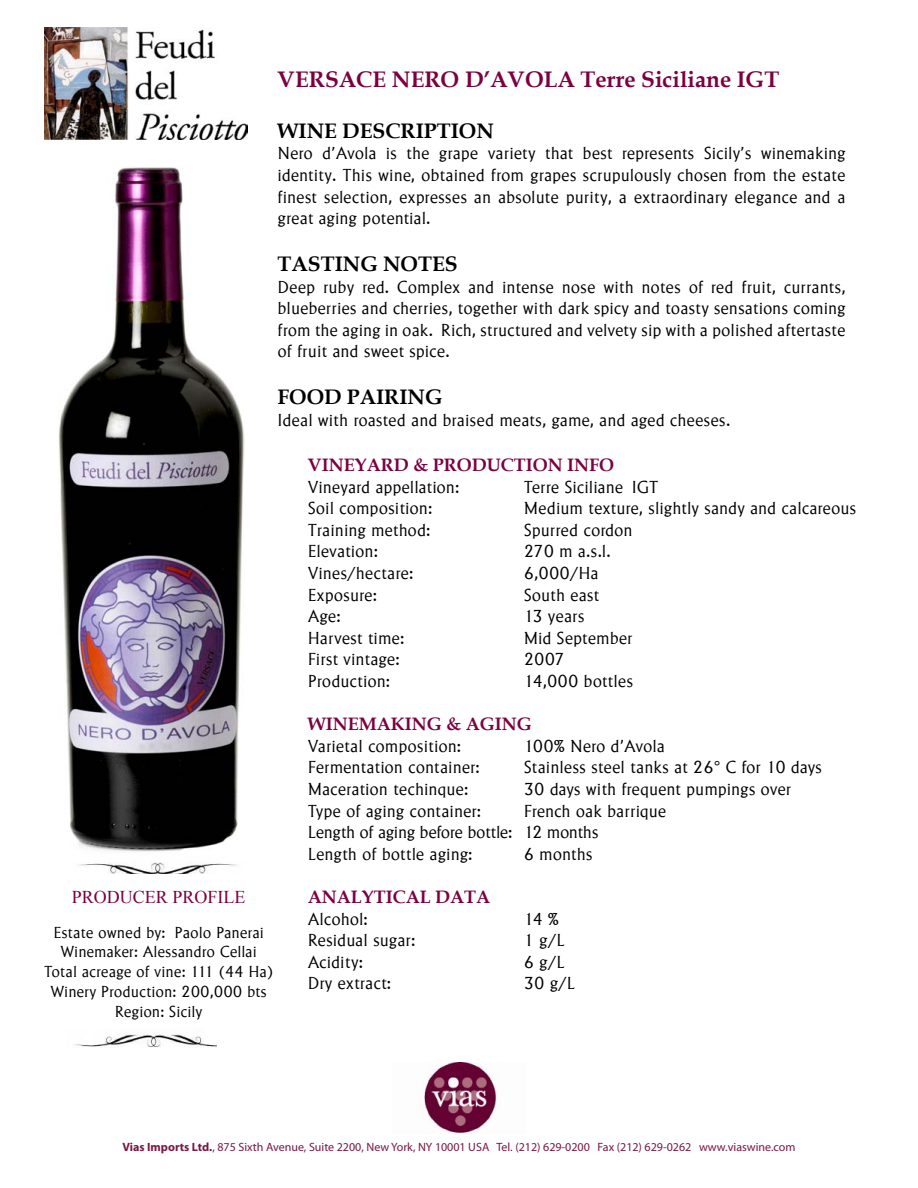
<style>
.page{position:relative;width:918px;height:1188px;background:#fff}
.page>*{position:absolute;margin:0;border:0;box-sizing:border-box;transform-origin:0 0}
.t1{font:700 22.5px "Book Antiqua";color:#7c0040}
.t2{font:700 21px "Book Antiqua";color:#000}
.t3{font:300 18px/21.6px "Adelon";letter-spacing:-.005em;color:#000;text-align:justify}
.t4{font:700 18px "Book Antiqua";color:#7c0040}
.t5{font:18px "Times New Roman";color:#7c0040}
.t6{font:300 16.5px/19.8px "Adelon";letter-spacing:-.005em;color:#000;text-align:center}
.t7{font:12px "Myriad Pro";color:#7b1743}
.s1{font-weight:700}
</style>
<div class="page">
<img style="left:78px;top:862px;width:159px;height:11px">
<img style="left:74px;top:1034px;width:143px;height:14px">
<img style="left:424px;top:1062px;width:73px;height:72px">
<img style="left:44px;top:27px;width:204px;height:112px">
<img style="left:58px;top:167px;width:187px;height:685px">
<p class="t1" style="left:278px;top:64px;width:503px">VERSACE NERO D’AVOLA Terre Siciliane IGT</p>
<p class="t2" style="left:278px;top:116px;width:218px">WINE DESCRIPTION</p>
<p class="t3" style="left:278px;top:143px;width:570px">Nero d’Avola is the grape variety that best represents Sicily’s winemaking identity. This wine, obtained from grapes scrupulously chosen from the estate finest selection, expresses an absolute purity, a extraordinary elegance and a great aging potential.</p>
<p class="t2" style="left:278px;top:250px;width:182px">TASTING NOTES</p>
<p class="t3" style="left:278px;top:276px;width:570px">Deep ruby red. Complex and intense nose with notes of red fruit, currants, blueberries and cherries, together with dark spicy and toasty sensations coming from the aging in oak. Rich, structured and velvety sip with a polished aftertaste of fruit and sweet spice.</p>
<p class="t2" style="left:278px;top:383px;width:167px">FOOD PAIRING</p>
<p class="t3" style="left:278px;top:409px;width:454px">Ideal with roasted and braised meats, game, and aged cheeses.</p>
<p class="t4" style="left:308px;top:453px;width:308px">VINEYARD &amp; PRODUCTION INFO</p>
<p class="t3" style="left:308px;top:476px;width:153px">Vineyard appellation:</p>
<p class="t3" style="left:524px;top:476px;width:136px">Terre Siciliane IGT</p>
<p class="t3" style="left:308px;top:498px;width:126px">Soil composition:</p>
<p class="t3" style="left:524px;top:498px;width:334px">Medium texture, slightly sandy and calcareous</p>
<p class="t3" style="left:308px;top:519px;width:155px">Training method: -</p>
<p class="t3" style="left:524px;top:519px;width:110px">Spurred cordon</p>
<p class="t3" style="left:308px;top:541px;width:72px">Elevation:</p>
<p class="t3" style="left:524px;top:541px;width:89px">270 m a.s.l.</p>
<p class="t3" style="left:308px;top:562px;width:107px">Vines/hectare:</p>
<p class="t3" style="left:524px;top:562px;width:76px">6,000/Ha</p>
<p class="t3" style="left:308px;top:584px;width:71px">Exposure:</p>
<p class="t3" style="left:524px;top:584px;width:77px">South east</p>
<p class="t3" style="left:308px;top:606px;width:34px">Age:</p>
<p class="t3" style="left:524px;top:606px;width:62px">13 years</p>
<p class="t3" style="left:308px;top:627px;width:98px">Harvest time:</p>
<p class="t3" style="left:524px;top:627px;width:111px">Mid September</p>
<p class="t3" style="left:308px;top:649px;width:94px">First vintage:</p>
<p class="t3" style="left:524px;top:649px;width:42px">2007</p>
<p class="t3" style="left:308px;top:670px;width:84px">Production:</p>
<p class="t3" style="left:524px;top:670px;width:111px">14,000 bottles</p>
<p class="t4" style="left:308px;top:712px;width:225px">WINEMAKING &amp; AGING</p>
<p class="t3" style="left:308px;top:735px;width:155px">Varietal composition:</p>
<p class="t3" style="left:524px;top:735px;width:143px">100% Nero d’Avola</p>
<p class="t3" style="left:308px;top:757px;width:174px">Fermentation container:</p>
<p class="t3" style="left:524px;top:757px;width:300px">Stainless steel tanks at 26° C for 10 days</p>
<p class="t3" style="left:308px;top:778px;width:162px">Maceration techinque:</p>
<p class="t3" style="left:524px;top:778px;width:269px">30 days with frequent pumpings over</p>
<p class="t3" style="left:308px;top:800px;width:175px">Type of aging container:</p>
<p class="t3" style="left:308px;top:800px;width:360px;text-align:left;text-indent:216px">French oak barrique<br>Length of aging before bottle: 12 months<br>Length of bottle aging:</p>
<p class="t3" style="left:524px;top:843px;width:70px">6 months</p>
<p class="t5" style="left:72px;top:885px;width:175px">PRODUCER PROFILE</p>
<p class="t6" style="left:44px;top:923px;width:230px">Estate owned by: Paolo Panerai<br>Winemaker: Alessandro Cellai<br>Total acreage of vine: 111 (44 Ha)<br>Winery Production: 200,000 bts<br>Region: Sicily</p>
<p class="t4" style="left:308px;top:885px;width:184px">ANALYTICAL DATA</p>
<p class="t3" style="left:308px;top:908px;width:62px">Alcohol:</p>
<p class="t3" style="left:524px;top:908px;width:37px">14 %</p>
<p class="t3" style="left:308px;top:930px;width:109px">Residual sugar:</p>
<p class="t3" style="left:524px;top:930px;width:43px">1 g/L</p>
<p class="t3" style="left:308px;top:951px;width:57px">Acidity:</p>
<p class="t3" style="left:524px;top:951px;width:43px">6 g/L</p>
<p class="t3" style="left:308px;top:973px;width:85px">Dry extract:</p>
<p class="t3" style="left:524px;top:973px;width:53px">30 g/L</p>
<p class="t7" style="left:123px;top:1139px;width:674px"><span class="s1">Vias Imports Ltd.</span>, 875 Sixth Avenue, Suite 2200, New York, NY 10001 USA Tel. (212) 629-0200 Fax (212) 629-0262 www.viaswine.com</p>
</div>
